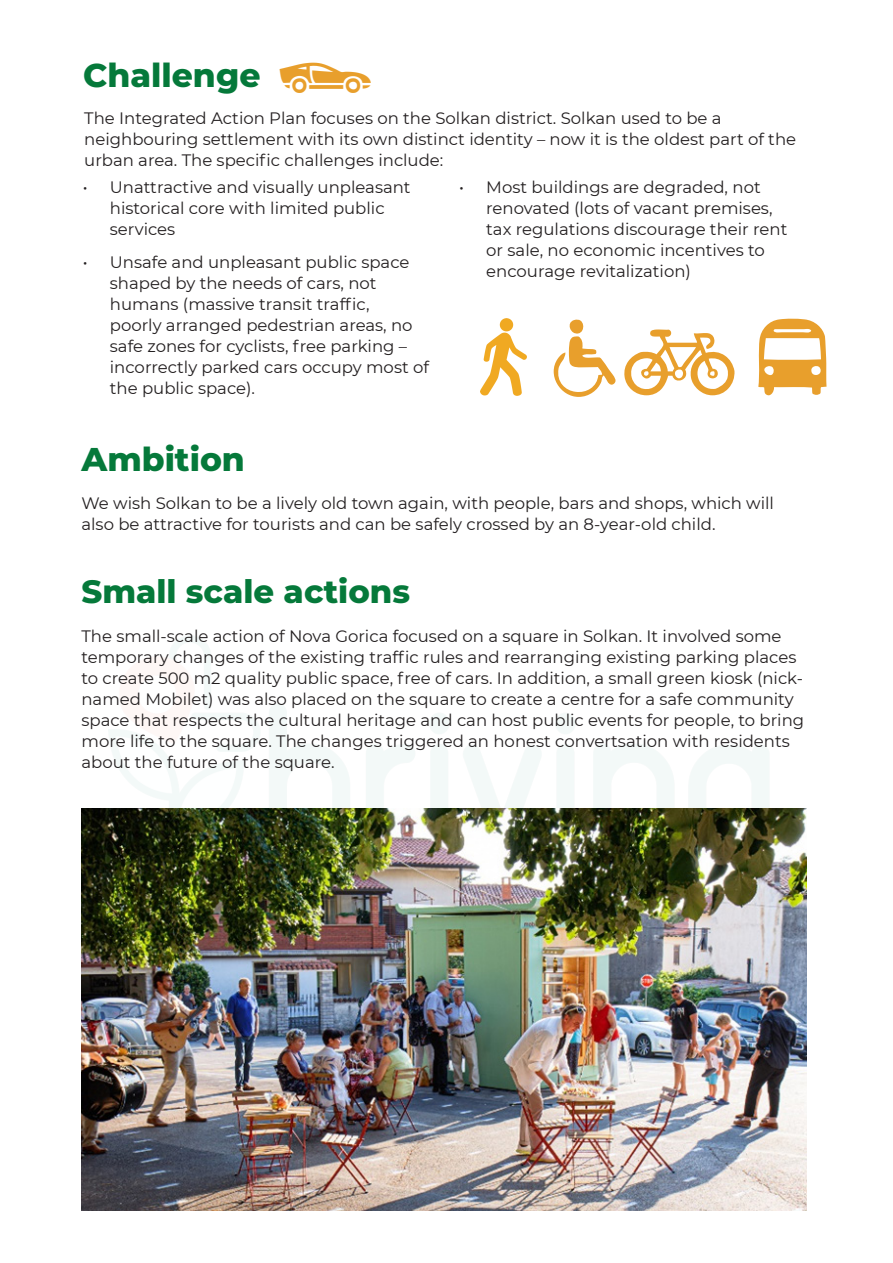
<style>
.page{position:relative;width:893px;height:1263px;background:#fff}
.page>*{position:absolute;margin:0;border:0;box-sizing:border-box;transform-origin:0 0}
.t1{font:800 33px "Montserrat";color:#05793a}
.t2{font:800 32.25px "Montserrat";color:#05793a}
.t3{font:16.5px/21px "Montserrat";color:#231f20}
</style>
<div class="page">
<img style="left:108px;top:636px;width:699px;height:308px">
<img style="left:81px;top:808px;width:725px;height:402px">
<svg style="left:480px;top:318px;width:47px;height:78px"></svg>
<p class="t1" style="left:83px;top:53px;width:179px">Challenge</p>
<p class="t3" style="left:84px;top:107px;width:713px">The Integrated Action Plan focuses on the Solkan district. Solkan used to be a neighbouring settlement with its own distinct identity – now it is the oldest part of the urban area. The specific challenges include:</p>
<p class="t3" style="left:110px;top:176px;width:302px;text-indent:-27px">• Unattractive and visually unpleasant historical core with limited public services</p>
<p class="t3" style="left:110px;top:251px;width:321px;text-indent:-27px">• Unsafe and unpleasant public space shaped by the needs of cars, not humans (massive transit traffic,<br>poorly arranged pedestrian areas, no safe zones for cyclists, free parking – incorrectly parked cars occupy most of the public space).</p>
<p class="t3" style="left:486px;top:176px;width:303px;text-indent:-27px">• Most buildings are degraded, not renovated (lots of vacant premises, tax regulations discourage their rent or sale, no economic incentives to encourage revitalization)</p>
<p class="t1" style="left:81px;top:438px;width:165px">Ambition</p>
<p class="t3" style="left:81px;top:492px;width:694px">We wish Solkan to be a lively old town again, with people, bars and shops, which will also be attractive for tourists and can be safely crossed by an 8-year-old child.</p>
<p class="t2" style="left:81px;top:570px;width:330px">Small scale actions</p>
<p class="t3" style="left:81px;top:625px;width:724px">The small-scale action of Nova Gorica focused on a square in Solkan. It involved some temporary changes of the existing traffic rules and rearranging existing parking places to create 500 m2 quality public space, free of cars. In addition, a small green kiosk (nick&shy;named Mobilet) was also placed on the square to create a centre for a safe community space that respects the cultural heritage and can host public events for people, to bring more life to the square. The changes triggered an honest convertsation with residents about the future of the square.</p>
</div>
